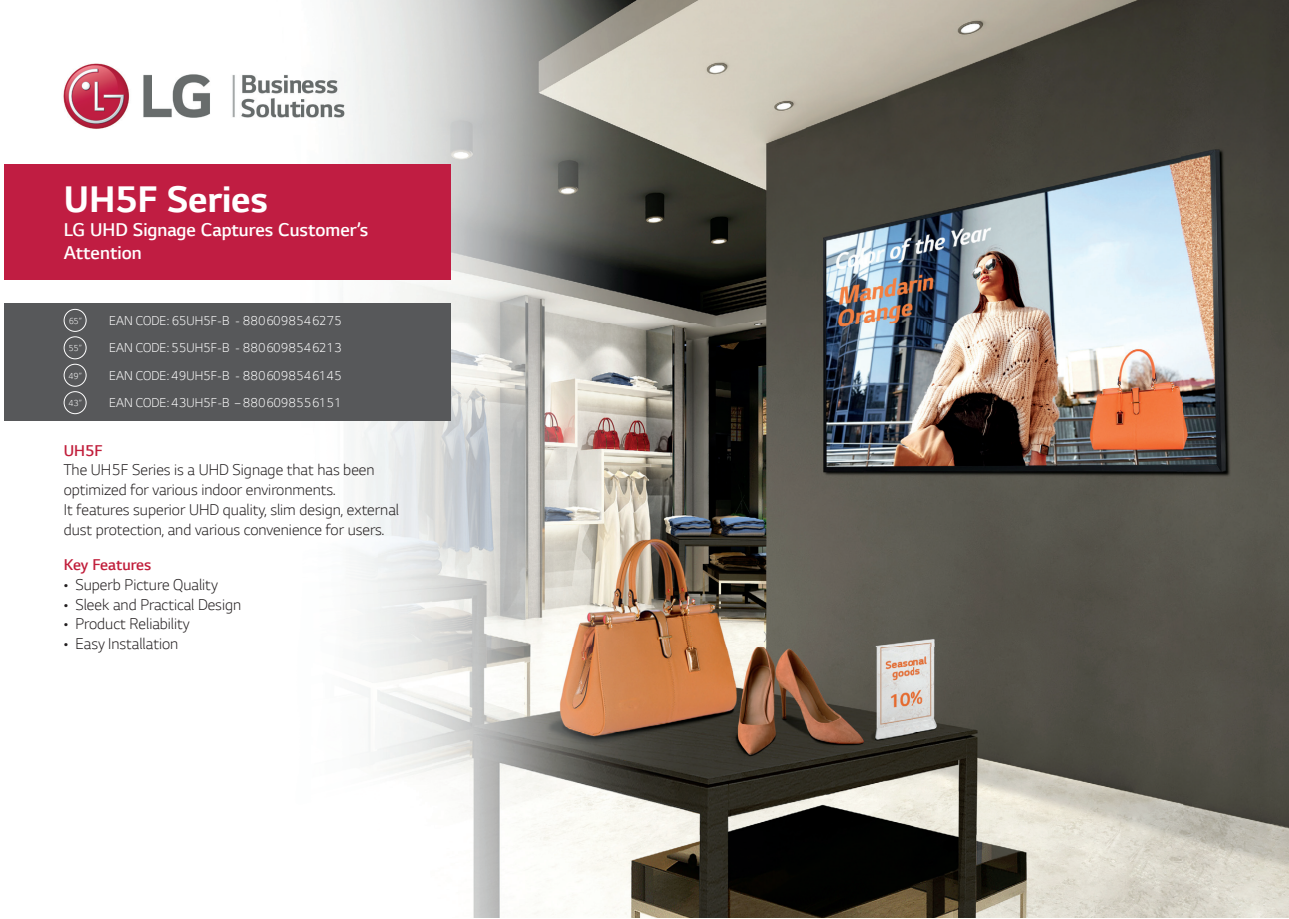
<style>
.page{position:relative;width:1289px;height:919px;background:#fff}
.page>*{position:absolute;margin:0;border:0;box-sizing:border-box;transform-origin:0 0}
.t1{font:700 39px "LG Smart";color:#fff}
.t2{font:300 19.5px/23.4px "LG Smart";color:#fff}
.t3{font:300 16.5px/19.8px "LG Smart";color:#231f20}
.t4{font:300 16.5px "LG Smart";color:#c11e3b}
.t5{font:300 13.5px/27.5px "LG Smart";color:#fff}
.t6{font:300 9.15px "LG Smart";color:#fff}
</style>
<div class="page">
<img style="left:433px;top:0;width:855px;height:917px">
<img style="left:4px;top:279px;width:429px;height:496px">
<img style="left:63px;top:0;width:387px;height:164px">
<div style="left:4px;top:164px;width:446px;height:115px;background:#c01d42"></div>
<div style="left:4px;top:303px;width:446px;height:117px;background:#57585a"></div>
<div style="left:64px;top:309px;width:22px;height:22px;border:1px solid #fff;border-radius:50%"></div>
<div style="left:64px;top:336px;width:22px;height:23px;border:1px solid #fff;border-radius:50%"></div>
<div style="left:64px;top:364px;width:22px;height:22px;border:1px solid #fff;border-radius:50%"></div>
<div style="left:64px;top:391px;width:22px;height:23px;border:1px solid #fff;border-radius:50%"></div>
<h1 class="t1" style="left:64px;top:173px;width:206px">UH5F Series</h1>
<p class="t2" style="left:64px;top:217px;width:306px">LG UHD Signage Captures Customer’s<br>Attention</p>
<p class="t6" style="left:68px;top:314px;width:15px">65”</p>
<p class="t6" style="left:68px;top:342px;width:15px">55”</p>
<p class="t5" style="left:109px;top:306px;width:234px">EAN CODE: 65UH5F-B - 8806098546275<br>EAN CODE: 55UH5F-B - 8806098546213</p>
<p class="t6" style="left:68px;top:369px;width:15px">49”</p>
<p class="t5" style="left:109px;top:361px;width:234px">EAN CODE: 49UH5F-B - 8806098546145</p>
<p class="t6" style="left:68px;top:397px;width:15px">43”</p>
<p class="t5" style="left:109px;top:388px;width:234px">EAN CODE: 43UH5F-B – 8806098556151</p>
<p class="t4" style="left:64px;top:439px;width:41px">UH5F</p>
<p class="t3" style="left:64px;top:459px;width:337px">The UH5F Series is a UHD Signage that has been optimized for various indoor environments.<br>It features superior UHD quality, slim design, external dust protection, and various convenience for users.</p>
<p class="t4" style="left:64px;top:553px;width:89px">Key Features</p>
<p class="t3" style="left:64px;top:573px;width:156px">• Superb Picture Quality</p>
<p class="t3" style="left:64px;top:593px;width:179px">• Sleek and Practical Design</p>
<p class="t3" style="left:64px;top:613px;width:127px">• Product Reliability</p>
<p class="t3" style="left:64px;top:633px;width:116px">• Easy Installation</p>
</div>
